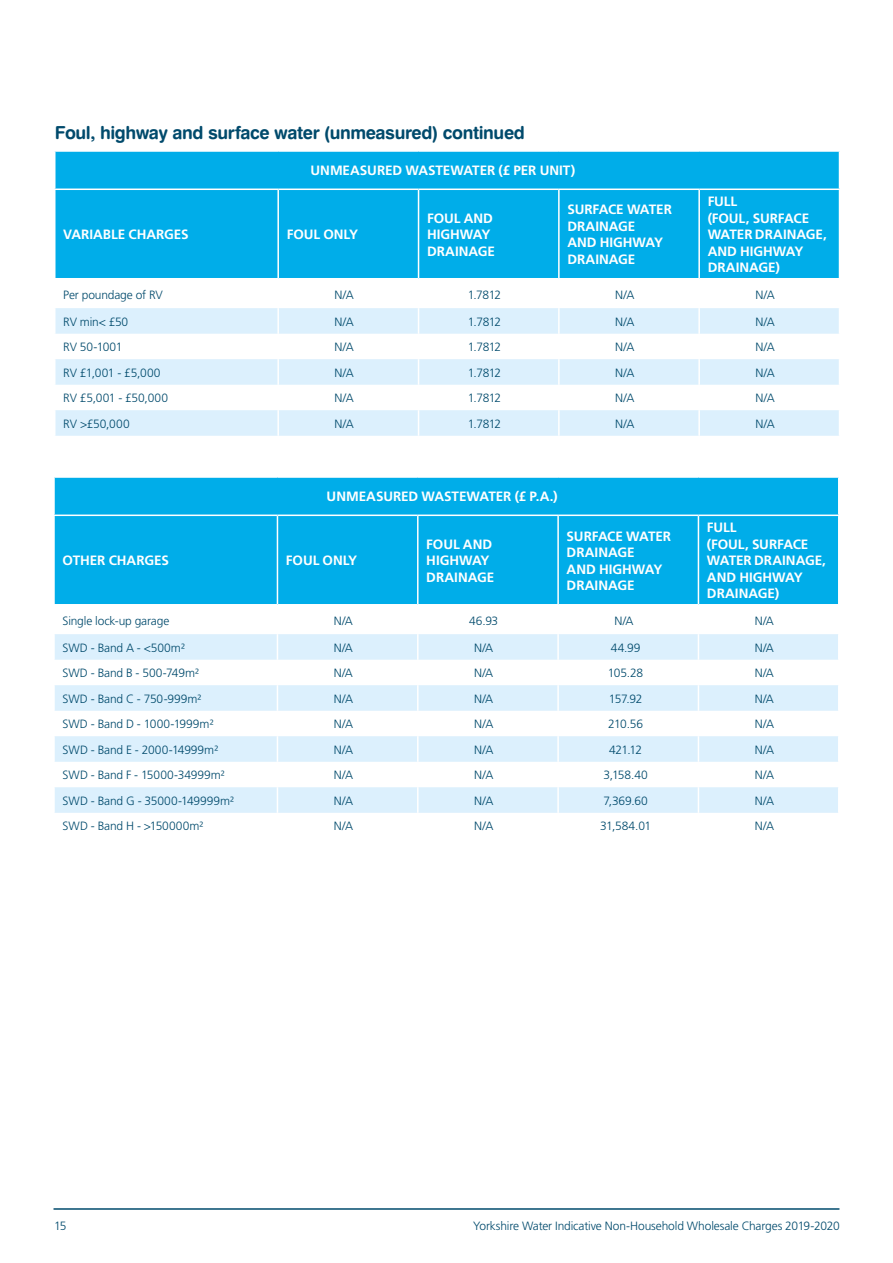
<style>
.page{position:relative;width:893px;height:1263px;background:#fff}
.page>*{position:absolute;margin:0;border:0;box-sizing:border-box;transform-origin:0 0}
.t1{font:18px "Swiss 721 BT Bold Rounded";letter-spacing:-.025em;color:#004a6c}
.t2{font:700 13.5px/16.5px "Frutiger";letter-spacing:-.005em;color:#fff}
.t3{font:300 12px "Frutiger";letter-spacing:-.015em;color:#004a6c}
</style>
<div class="page">
<hr style="left:54px;top:1208px;width:785px;height:2px;background:#004a6c">
<div style="left:55px;top:478px;width:783px;height:126px;background:#00ade9"></div>
<svg style="left:55px;top:634px;width:783px;height:179px;fill:#dcf0fd"></svg>
<hr style="left:53px;top:514px;width:224px;height:2px;background:#fff">
<hr style="left:277px;top:514px;width:141px;height:2px;background:#fff">
<hr style="left:277px;top:516px;width:1px;height:88px;background:#fff">
<hr style="left:418px;top:514px;width:140px;height:2px;background:#fff">
<hr style="left:417px;top:516px;width:2px;height:88px;background:#fff">
<hr style="left:558px;top:514px;width:140px;height:2px;background:#fff">
<hr style="left:557px;top:516px;width:2px;height:88px;background:#fff">
<hr style="left:698px;top:514px;width:141px;height:2px;background:#fff">
<hr style="left:698px;top:516px;width:1px;height:88px;background:#fff">
<hr style="left:417px;top:634px;width:2px;height:26px;background:#fff">
<hr style="left:557px;top:634px;width:2px;height:26px;background:#fff">
<hr style="left:417px;top:660px;width:2px;height:25px;background:#fff">
<hr style="left:557px;top:660px;width:2px;height:25px;background:#fff">
<hr style="left:417px;top:685px;width:2px;height:26px;background:#fff">
<hr style="left:557px;top:685px;width:2px;height:26px;background:#fff">
<hr style="left:417px;top:711px;width:2px;height:25px;background:#fff">
<hr style="left:557px;top:711px;width:2px;height:25px;background:#fff">
<hr style="left:417px;top:736px;width:2px;height:26px;background:#fff">
<hr style="left:557px;top:736px;width:2px;height:26px;background:#fff">
<hr style="left:417px;top:762px;width:2px;height:25px;background:#fff">
<hr style="left:557px;top:762px;width:2px;height:25px;background:#fff">
<hr style="left:417px;top:787px;width:2px;height:26px;background:#fff">
<hr style="left:557px;top:787px;width:2px;height:26px;background:#fff">
<svg style="left:277px;top:634px;width:1px;height:179px"></svg>
<svg style="left:698px;top:634px;width:1px;height:179px"></svg>
<div style="left:56px;top:152px;width:783px;height:126px;background:#00ade9"></div>
<svg style="left:56px;top:308px;width:783px;height:128px;fill:#dcf0fd"></svg>
<hr style="left:54px;top:189px;width:224px;height:1px;background:#fff">
<hr style="left:278px;top:189px;width:141px;height:1px;background:#fff">
<hr style="left:277px;top:190px;width:2px;height:88px;background:#fff">
<hr style="left:419px;top:189px;width:140px;height:1px;background:#fff">
<hr style="left:418px;top:190px;width:1px;height:88px;background:#fff">
<hr style="left:559px;top:189px;width:140px;height:1px;background:#fff">
<hr style="left:558px;top:190px;width:2px;height:88px;background:#fff">
<hr style="left:699px;top:189px;width:141px;height:1px;background:#fff">
<hr style="left:698px;top:190px;width:2px;height:88px;background:#fff">
<hr style="left:277px;top:308px;width:2px;height:26px;background:#fff">
<hr style="left:558px;top:308px;width:2px;height:26px;background:#fff">
<hr style="left:698px;top:308px;width:2px;height:26px;background:#fff">
<hr style="left:277px;top:334px;width:2px;height:25px;background:#fff">
<hr style="left:558px;top:334px;width:2px;height:25px;background:#fff">
<hr style="left:698px;top:334px;width:2px;height:25px;background:#fff">
<hr style="left:277px;top:359px;width:2px;height:26px;background:#fff">
<hr style="left:558px;top:359px;width:2px;height:26px;background:#fff">
<hr style="left:698px;top:359px;width:2px;height:26px;background:#fff">
<hr style="left:277px;top:385px;width:2px;height:25px;background:#fff">
<hr style="left:558px;top:385px;width:2px;height:25px;background:#fff">
<hr style="left:698px;top:385px;width:2px;height:25px;background:#fff">
<hr style="left:277px;top:410px;width:2px;height:26px;background:#fff">
<svg style="left:418px;top:308px;width:1px;height:128px"></svg>
<hr style="left:558px;top:410px;width:2px;height:26px;background:#fff">
<hr style="left:698px;top:410px;width:2px;height:26px;background:#fff">
<h1 class="t1" style="left:55px;top:122px;width:472px">Foul, highway and surface water (unmeasured) continued</h1>
<p class="t2" style="left:311px;top:162px;width:266px">UNMEASURED WASTEWATER (£ PER UNIT)</p>
<p class="t2" style="left:63px;top:226px;width:127px">VARIABLE CHARGES</p>
<p class="t2" style="left:287px;top:226px;width:73px">FOUL ONLY</p>
<p class="t2" style="left:427px;top:210px;width:70px">FOUL AND<br>HIGHWAY<br>DRAINAGE</p>
<p class="t2" style="left:567px;top:201px;width:106px">SURFACE WATER<br>DRAINAGE<br>AND HIGHWAY<br>DRAINAGE</p>
<p class="t2" style="left:708px;top:193px;width:121px">FULL<br>(FOUL, SURFACE<br>WATER DRAINAGE,<br>AND HIGHWAY<br>DRAINAGE)</p>
<p class="t3" style="left:63px;top:288px;width:101px">Per poundage of RV</p>
<p class="t3" style="left:335px;top:288px;width:21px">N/A</p>
<p class="t3" style="left:468px;top:288px;width:35px">1.7812</p>
<p class="t3" style="left:615px;top:288px;width:21px">N/A</p>
<p class="t3" style="left:755px;top:288px;width:21px">N/A</p>
<p class="t3" style="left:63px;top:315px;width:67px">RV min&lt; £50</p>
<p class="t3" style="left:335px;top:315px;width:21px">N/A</p>
<p class="t3" style="left:468px;top:315px;width:35px">1.7812</p>
<p class="t3" style="left:615px;top:315px;width:21px">N/A</p>
<p class="t3" style="left:755px;top:315px;width:21px">N/A</p>
<p class="t3" style="left:63px;top:340px;width:61px">RV 50-1001</p>
<p class="t3" style="left:335px;top:340px;width:21px">N/A</p>
<p class="t3" style="left:468px;top:340px;width:35px">1.7812</p>
<p class="t3" style="left:615px;top:340px;width:21px">N/A</p>
<p class="t3" style="left:755px;top:340px;width:21px">N/A</p>
<p class="t3" style="left:63px;top:366px;width:99px">RV £1,001 - £5,000</p>
<p class="t3" style="left:335px;top:366px;width:21px">N/A</p>
<p class="t3" style="left:468px;top:366px;width:35px">1.7812</p>
<p class="t3" style="left:615px;top:366px;width:21px">N/A</p>
<p class="t3" style="left:755px;top:366px;width:21px">N/A</p>
<p class="t3" style="left:63px;top:391px;width:106px">RV £5,001 - £50,000</p>
<p class="t3" style="left:335px;top:391px;width:21px">N/A</p>
<p class="t3" style="left:468px;top:391px;width:35px">1.7812</p>
<p class="t3" style="left:615px;top:391px;width:21px">N/A</p>
<p class="t3" style="left:756px;top:391px;width:21px">N/A</p>
<p class="t3" style="left:63px;top:417px;width:68px">RV &gt;£50,000</p>
<p class="t3" style="left:335px;top:417px;width:21px">N/A</p>
<p class="t3" style="left:468px;top:417px;width:35px">1.7812</p>
<p class="t3" style="left:615px;top:417px;width:21px">N/A</p>
<p class="t3" style="left:756px;top:417px;width:21px">N/A</p>
<p class="t2" style="left:327px;top:488px;width:232px">UNMEASURED WASTEWATER (£ P.A.)</p>
<p class="t2" style="left:63px;top:552px;width:108px">OTHER CHARGES</p>
<p class="t2" style="left:286px;top:552px;width:73px">FOUL ONLY</p>
<p class="t2" style="left:426px;top:536px;width:70px">FOUL AND<br>HIGHWAY<br>DRAINAGE</p>
<p class="t2" style="left:567px;top:527px;width:106px">SURFACE WATER<br>DRAINAGE<br>AND HIGHWAY<br>DRAINAGE</p>
<p class="t2" style="left:707px;top:519px;width:121px">FULL<br>(FOUL, SURFACE<br>WATER DRAINAGE,<br>AND HIGHWAY<br>DRAINAGE)</p>
<p class="t3" style="left:63px;top:614px;width:108px">Single lock-up garage</p>
<p class="t3" style="left:334px;top:614px;width:21px">N/A</p>
<p class="t3" style="left:469px;top:614px;width:31px">46.93</p>
<p class="t3" style="left:614px;top:614px;width:21px">N/A</p>
<p class="t3" style="left:755px;top:614px;width:21px">N/A</p>
<p class="t3" style="left:63px;top:641px;width:124px">SWD - Band A - &lt;500m²</p>
<p class="t3" style="left:334px;top:641px;width:21px">N/A</p>
<p class="t3" style="left:474px;top:641px;width:21px">N/A</p>
<p class="t3" style="left:611px;top:641px;width:31px">44.99</p>
<p class="t3" style="left:755px;top:641px;width:21px">N/A</p>
<p class="t3" style="left:63px;top:666px;width:138px">SWD - Band B - 500-749m²</p>
<p class="t3" style="left:334px;top:666px;width:21px">N/A</p>
<p class="t3" style="left:474px;top:666px;width:21px">N/A</p>
<p class="t3" style="left:608px;top:666px;width:37px">105.28</p>
<p class="t3" style="left:755px;top:666px;width:21px">N/A</p>
<p class="t3" style="left:63px;top:692px;width:141px">SWD - Band C - 750-999m²</p>
<p class="t3" style="left:334px;top:692px;width:21px">N/A</p>
<p class="t3" style="left:474px;top:692px;width:21px">N/A</p>
<p class="t3" style="left:609px;top:692px;width:35px">157.92</p>
<p class="t3" style="left:755px;top:692px;width:21px">N/A</p>
<p class="t3" style="left:63px;top:717px;width:153px">SWD - Band D - 1000-1999m²</p>
<p class="t3" style="left:334px;top:717px;width:21px">N/A</p>
<p class="t3" style="left:474px;top:717px;width:21px">N/A</p>
<p class="t3" style="left:608px;top:717px;width:36px">210.56</p>
<p class="t3" style="left:755px;top:717px;width:21px">N/A</p>
<p class="t3" style="left:63px;top:743px;width:157px">SWD - Band E - 2000-14999m²</p>
<p class="t3" style="left:334px;top:743px;width:21px">N/A</p>
<p class="t3" style="left:474px;top:743px;width:21px">N/A</p>
<p class="t3" style="left:609px;top:743px;width:34px">421.12</p>
<p class="t3" style="left:755px;top:743px;width:21px">N/A</p>
<p class="t3" style="left:63px;top:768px;width:164px">SWD - Band F - 15000-34999m²</p>
<p class="t3" style="left:334px;top:768px;width:21px">N/A</p>
<p class="t3" style="left:474px;top:768px;width:21px">N/A</p>
<p class="t3" style="left:603px;top:768px;width:46px">3,158.40</p>
<p class="t3" style="left:755px;top:768px;width:21px">N/A</p>
<p class="t3" style="left:63px;top:794px;width:173px">SWD - Band G - 35000-149999m²</p>
<p class="t3" style="left:334px;top:794px;width:21px">N/A</p>
<p class="t3" style="left:474px;top:794px;width:21px">N/A</p>
<p class="t3" style="left:603px;top:794px;width:46px">7,369.60</p>
<p class="t3" style="left:755px;top:794px;width:21px">N/A</p>
<p class="t3" style="left:63px;top:819px;width:142px">SWD - Band H - &gt;150000m²</p>
<p class="t3" style="left:334px;top:819px;width:21px">N/A</p>
<p class="t3" style="left:474px;top:819px;width:21px">N/A</p>
<p class="t3" style="left:600px;top:819px;width:52px">31,584.01</p>
<p class="t3" style="left:755px;top:819px;width:21px">N/A</p>
<p class="t3" style="left:54px;top:1219px;width:14px">15</p>
<p class="t3" style="left:473px;top:1219px;width:368px">Yorkshire Water Indicative Non-Household Wholesale Charges 2019-2020</p>
</div>
